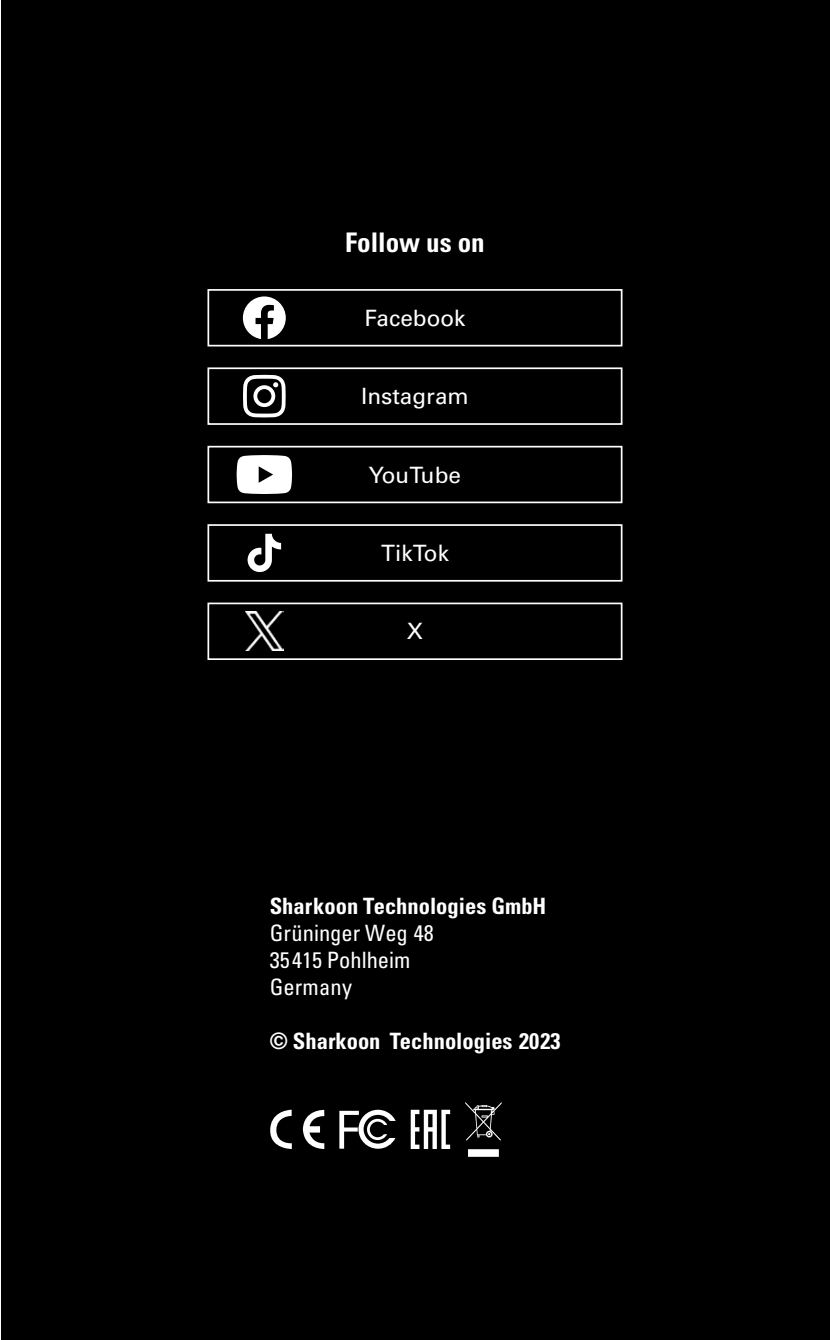
<style>
.page{position:relative;width:830px;height:1340px;background:#fff}
.page>*{position:absolute;margin:0;border:0;box-sizing:border-box;transform-origin:0 0}
.t1{font:27px "Univers LTCYR 67 Bold Cond";color:#fff}
.t2{font:22.5px "Univers LTCYR 67 Bold Cond";color:#fff}
.t3{font:condensed 22.5px/27px "Univers LTCYR 57";color:#fff}
.t4{font:22.5px "Univers LTCYR 55 Roman";color:#fff}
</style>
<div class="page">
<div style="left:1px;top:0;width:828px;height:1339px;background:#000"></div>
<svg style="left:339px;top:1109px;width:56px;height:39px"></svg>
<svg style="left:465px;top:1102px;width:36px;height:54px"></svg>
<svg style="left:270px;top:1109px;width:22px;height:40px"></svg>
<svg style="left:303px;top:1109px;width:21px;height:40px"></svg>
<svg style="left:410px;top:1109px;width:40px;height:39px"></svg>
<div style="left:207px;top:367px;width:415px;height:58px;border:2px solid #fff"></div>
<svg style="left:243px;top:375px;width:42px;height:42px"></svg>
<div style="left:207px;top:446px;width:415px;height:57px;border:2px solid #fff"></div>
<svg style="left:236px;top:455px;width:56px;height:39px;background:#dedede"></svg>
<div style="left:207px;top:524px;width:415px;height:57px;border:2px solid #fff"></div>
<svg style="left:247px;top:534px;width:34px;height:38px"></svg>
<div style="left:207px;top:289px;width:415px;height:57px;border:2px solid #fff"></div>
<svg style="left:243px;top:296px;width:42px;height:43px"></svg>
<div style="left:207px;top:602px;width:415px;height:58px;border:2px solid #fff"></div>
<img style="left:245px;top:612px;width:38px;height:38px">
<p class="t1" style="left:345px;top:226px;width:141px">Follow us on</p>
<p class="t4" style="left:364px;top:302px;width:102px">Facebook</p>
<p class="t4" style="left:361px;top:381px;width:109px">Instagram</p>
<p class="t4" style="left:369px;top:459px;width:93px">YouTube</p>
<p class="t4" style="left:381px;top:537px;width:69px">TikTok</p>
<p class="t4" style="left:406px;top:616px;width:18px">X</p>
<p class="t2" style="left:269px;top:892px;width:278px">Sharkoon Technologies GmbH</p>
<p class="t3" style="left:269px;top:918px;width:165px">Grüninger Weg 48<br>35415 Pohlheim<br>Germany</p>
<p class="t2" style="left:269px;top:1027px;width:292px">© Sharkoon Technologies 2023</p>
</div>
